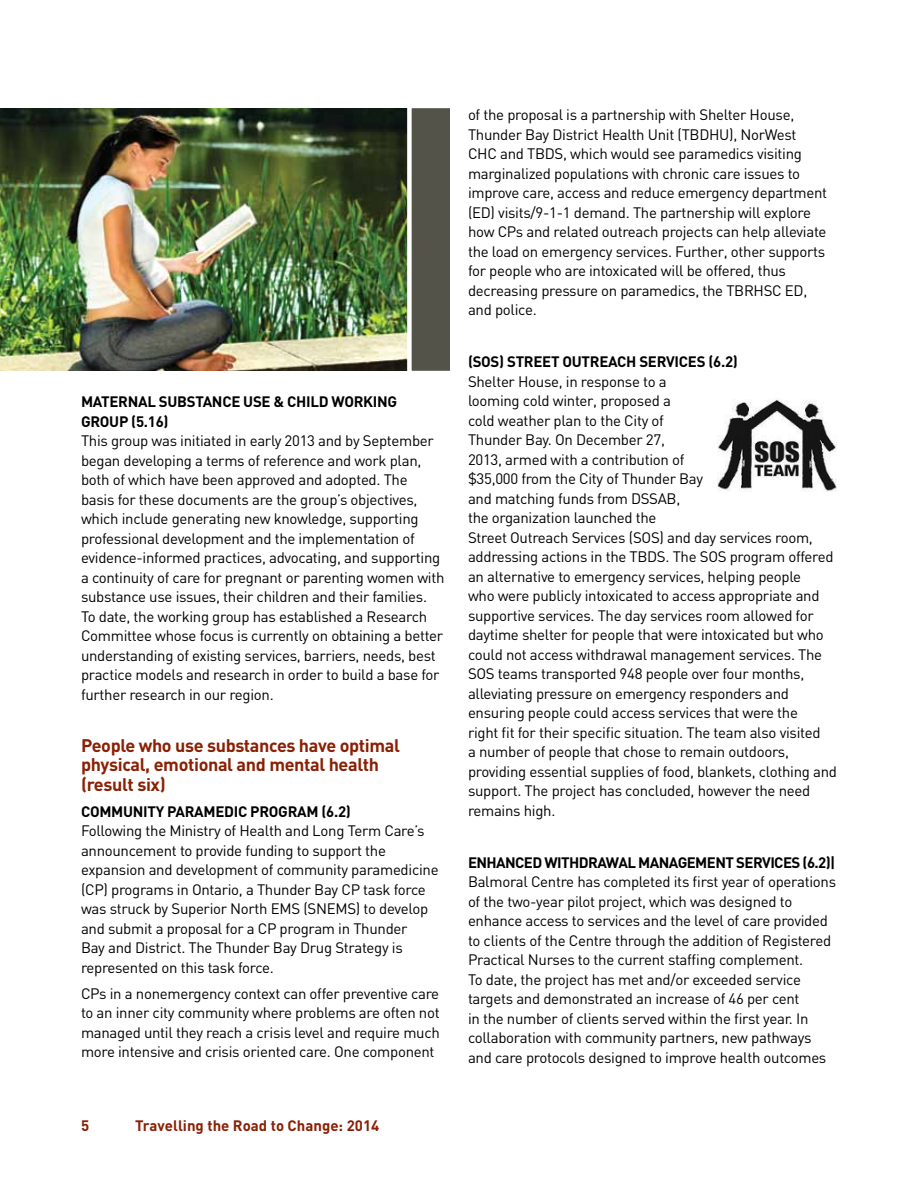
<style>
.page{position:relative;width:918px;height:1188px;background:#fff}
.page>*{position:absolute;margin:0;border:0;box-sizing:border-box;transform-origin:0 0}
.t1{font:700 18px/19.5px "DIN";letter-spacing:-.02em;color:#8a1f03}
.t2{font:15px/19.5px "DIN";letter-spacing:-.02em;color:#000}
.t3{font:700 15px "DIN";letter-spacing:-.02em;color:#000}
.t4{font:700 15px "DIN";color:#8a1f03}
</style>
<div class="page">
<img style="left:717px;top:399px;width:120px;height:93px">
<img style="left:0;top:108px;width:407px;height:262px">
<div style="left:407px;top:104px;width:47px;height:271px;background:#54534a;border:4px solid #fff"></div>
<p class="t3" style="left:81px;top:392px;width:11px">MATERNA</p>
<p class="t3" style="left:147px;top:392px;width:39px">L SUBSTANCEUSE</p>
<p class="t3" style="left:274px;top:392px;width:111px">&amp; CH ILD WORKING</p>
<p class="t3" style="left:81px;top:411px;width:89px">GROUP (5.16)</p>
<p class="t2" style="left:81px;top:431px;width:365px">This group was initiated in early 2013 and by September began developing a terms of reference and work plan, both of which have been approved and adopted. The basis for these documents are the group’s objectives, which include generating new knowledge, supporting professional development and the implementation of evidence-informed practices, advocating, and supporting a continuity of care for pregnant or parenting women with substance use issues, their children and their families.<br>To date, the working group has established a Research Committee whose focus is currently on obtaining a better understanding of existing services, barriers, needs, best practice models and research in order to build a base for further research in our region.</p>
<p class="t1" style="left:81px;top:735px;width:320px">PEOPLE WHO USE SUBSTANCES HAVE OPTIMAL<br>PHYSICAL, EMOTIONAL AND MENTAL HEALTH (RESULT SIX)</p>
<p class="t3" style="left:81px;top:801px;width:208px">COMMUN ITY PARAMEDIC PROGRA</p>
<p class="t3" style="left:306px;top:801px;width:46px">M (6.2)</p>
<p class="t2" style="left:81px;top:821px;width:359px">Following the Ministry of Health and Long Term Care’s announcement to provide funding to support the expansion and development of community paramedicine (CP) programs in Ontario, a Thunder Bay CP task force was struck by Superior North EMS (SNEMS) to develop and submit a proposal for a CP program in Thunder<br>Bay and District. The Thunder Bay D rug Strategy is represented on this task force.</p>
<p class="t2" style="left:81px;top:983px;width:360px;text-align:justify">CPs in a nonemergency context can offer preventive care to an inner city community where problems are often not managed until they reach a crisis level and require much more intensive and crisis oriented care. One component</p>
<p class="t4" style="left:81px;top:1116px;width:10px">5</p>
<p class="t4" style="left:135px;top:1116px;width:246px">TRAVELLING THE ROAD TO CHANGE: 2014</p>
<p class="t2" style="left:468px;top:105px;width:328px">of the proposal is a partnership with Shelter House,<br>Thunder Bay District Health U nit (TBDHU</p>
<p class="t2" style="left:468px;top:124px;width:361px;text-indent:261px">), N orWest<br>CH C and TBDS, which would see paramedics visiting marginalized populations with chronic care issues to improve care, access and reduce emergency department (ED) visits/9-1-1 demand. The partnership will explore how CPs and related outreach projects can help alleviate the load on emergency services. Further, other supports for people who are intoxicated will be offered, thus decreasing pressure on paramedics, the TBRHSC ED, and police.</p>
<p class="t3" style="left:468px;top:352px;width:57px">(SOS) STREETO</p>
<p class="t3" style="left:572px;top:352px;width:19px">UTREACH</p>
<p class="t3" style="left:639px;top:352px;width:47px">SERVICES</p>
<p class="t3" style="left:708px;top:352px;width:31px">(6.2)</p>
<p class="t2" style="left:468px;top:371px;width:370px">Shelter H ouse, in response to a<br>looming cold winter, proposed a<br>cold weather plan to the City of<br>Thunder Bay. On December 27,<br>2013, armed with a contribution of<br>$35,000 from the City of Thunder Bay<br>and matching funds from DSSAB,<br>the organization launched the<br>Street Outreach Services (SOS) and day services room, addressing actions in the TBDS. The SOS program offered an alternative to emergency services, helping people<br>who were publicly intoxicated to access appropriate and supportive services. The day services room allowed for daytime shelter for people that were intoxicated but who could not access withdrawal management services. The SOS teams transported 948 people over four months, alleviating pressure on emergency responders and ensuring people could access services that were the<br>right fit for their specific situation. The team also visited<br>a number of people that chose to remain outdoors, providing essential supplies of food, blankets, clothing and support. The project has concluded, however the need remains high.</p>
<p class="t3" style="left:468px;top:852px;width:18px">ENHANCED</p>
<p class="t3" style="left:545px;top:852px;width:28px">WITHDRAWA</p>
<p class="t3" style="left:627px;top:852px;width:18px">L MANAGE</p>
<p class="t3" style="left:695px;top:852px;width:19px">MENT</p>
<p class="t3" style="left:736px;top:852px;width:46px">SERVICES</p>
<p class="t3" style="left:803px;top:852px;width:34px">(6.2)|</p>
<p class="t2" style="left:468px;top:872px;width:370px">Balmoral Centre has completed its first year of operations of the two-year pilot project, which was designed to enhance access to services and the level of care provided to clients of the Centre through the addition of Registered Practical N urses to the current staffing complement.<br>To date, the project has met and/or exceeded service targets and demonstrated an increase of 46 per cent<br>in the number of clients served within the first year. I n collaboration with community partners, new pathways and care protocols designed to improve health outcomes</p>
</div>
